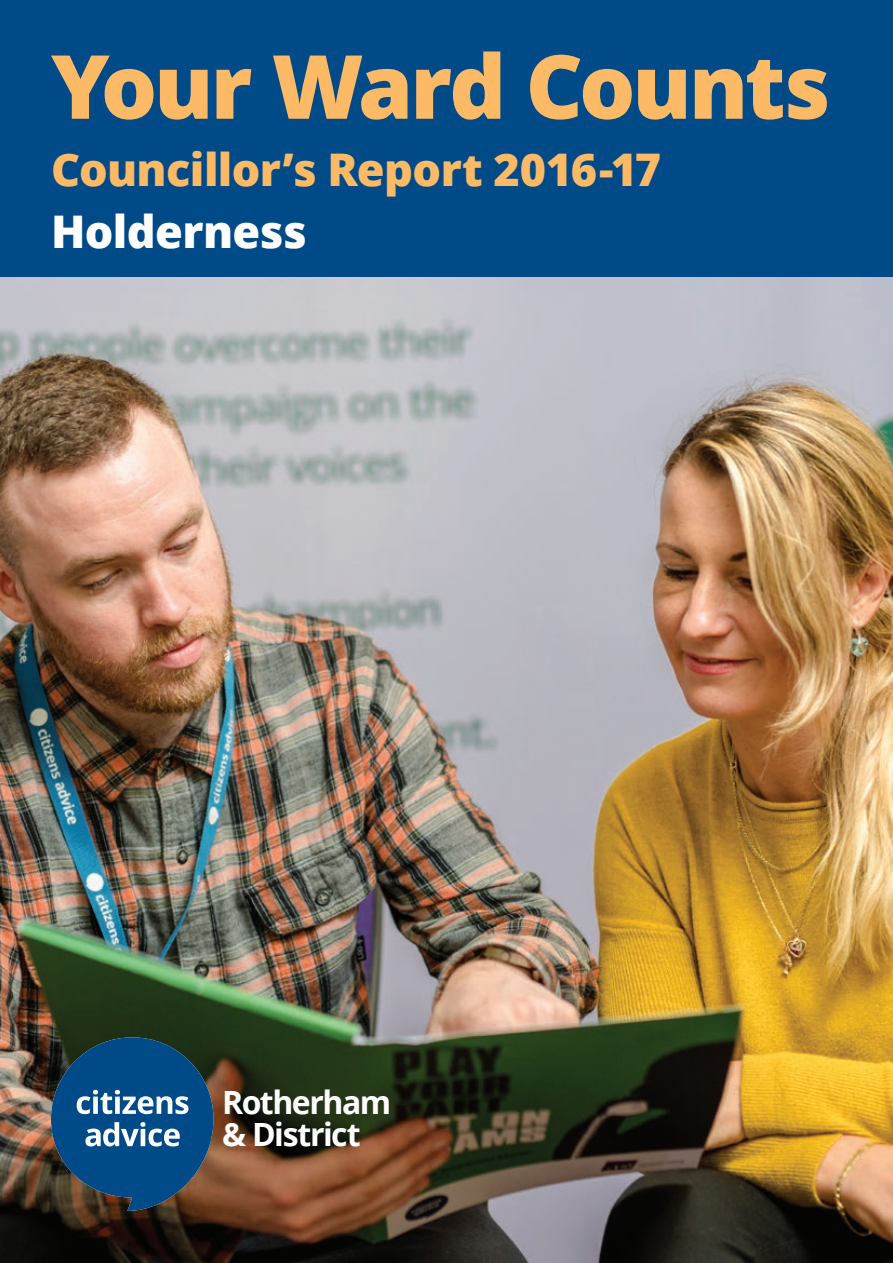
<style>
.page{position:relative;width:893px;height:1263px;background:#fff}
.page>*{position:absolute;margin:0;border:0;box-sizing:border-box;transform-origin:0 0}
.t1{font:800 88.5px "Open Sans";letter-spacing:-.035em;color:#fcba67}
.t2{font:800 45px "Open Sans";letter-spacing:-.015em;color:#fcba67}
.t3{font:800 45px "Open Sans";letter-spacing:-.015em;color:#fff}
.t4{font:700 31.95px/32px "Open Sans";letter-spacing:-.045em;color:#fff}
</style>
<div class="page">
<img style="left:0;top:276px;width:893px;height:987px">
<svg style="left:51px;top:1037px;width:162px;height:174px;background:#255477"></svg>
<div style="left:0;top:0;width:893px;height:276px;background:#004b87"></div>
<h1 class="t1" style="left:51px;top:19px;width:781px">Your Ward Counts</h1>
<p class="t2" style="left:51px;top:136px;width:612px">Councillor’s Report 2016-17</p>
<p class="t3" style="left:51px;top:197px;width:257px">Holderness</p>
<p class="t4" style="left:222px;top:1086px;width:170px">Rotherham &amp; District</p>
</div>
